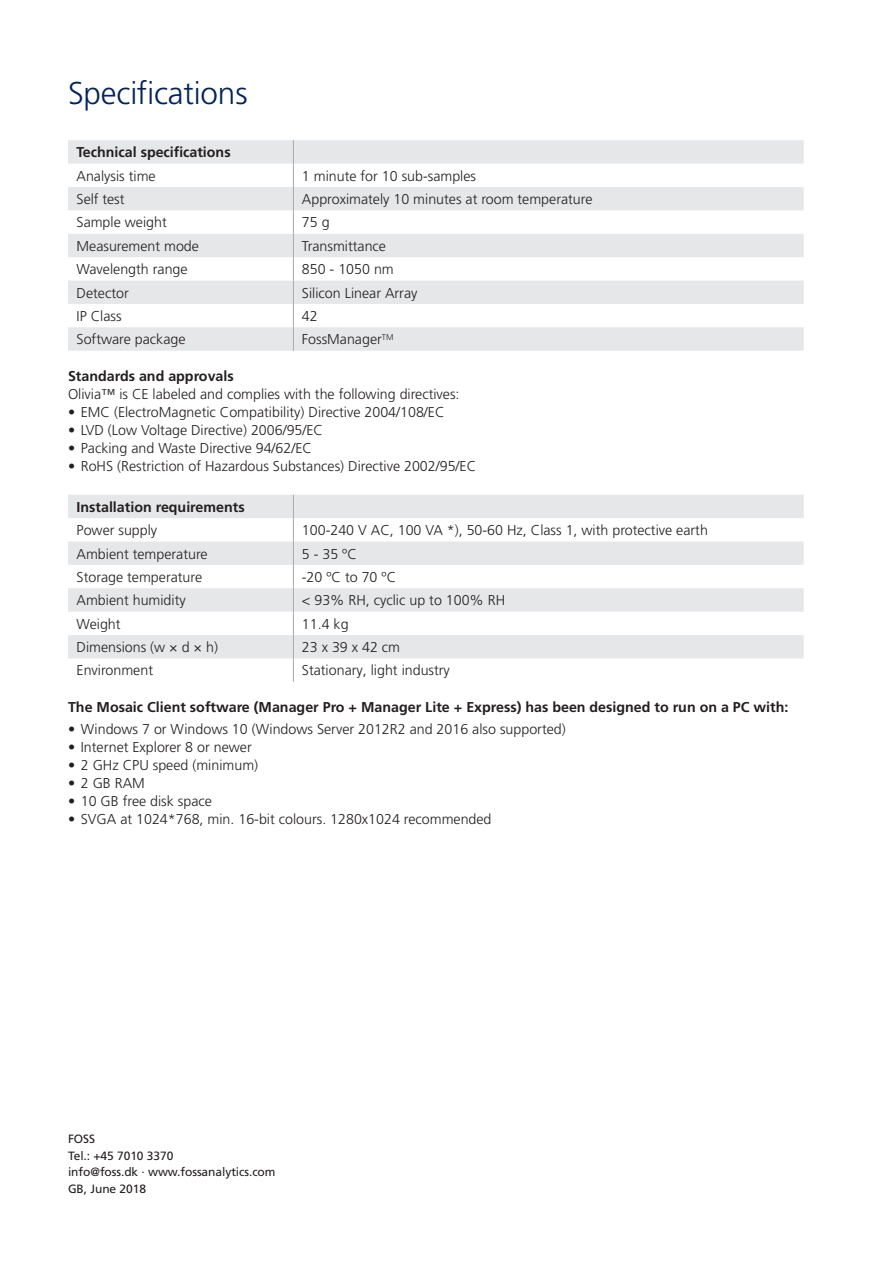
<style>
.page{position:relative;width:893px;height:1263px;background:#fff}
.page>*{position:absolute;margin:0;border:0;box-sizing:border-box;transform-origin:0 0}
.Stor_rubrik{font:300 31.5px "Frutiger LT Pro";letter-spacing:-.005em;color:#002359}
.Box_text_page_2{font:300 14.25px "Frutiger LT Pro";color:#231f20}
.Body{font:300 14.25px "Frutiger LT Pro";color:#231f20}
.Body_bold{font:700 14.25px "Frutiger LT Pro";color:#231f20}
.Box_text_page_2_bold{font:700 14.25px "Frutiger LT Pro";color:#231f20}
.Adress{font:12px "Frutiger LT Pro";letter-spacing:-.005em;color:#231f20}
</style>
<div class="page">
<svg style="left:68px;top:140px;width:736px;height:211px;fill:#e6e7e9"></svg>
<svg style="left:293px;top:140px;width:1px;height:211px"></svg>
<svg style="left:68px;top:495px;width:736px;height:163px;fill:#e6e7e9"></svg>
<svg style="left:293px;top:495px;width:1px;height:187px"></svg>
<p class="Stor_rubrik" style="left:68px;top:75px;width:181px">Specifications</p>
<p class="Box_text_page_2_bold" style="left:77px;top:144px;width:156px">Technical specifications</p>
<p class="Box_text_page_2" style="left:77px;top:167px;width:81px">Analysis time</p>
<p class="Box_text_page_2" style="left:302px;top:167px;width:176px">1 minute for 10 sub-samples</p>
<p class="Box_text_page_2" style="left:77px;top:191px;width:50px">Self test</p>
<p class="Box_text_page_2" style="left:302px;top:191px;width:292px">Approximately 10 minutes at room temperature</p>
<p class="Box_text_page_2" style="left:77px;top:214px;width:92px">Sample weight</p>
<p class="Box_text_page_2" style="left:302px;top:214px;width:29px">75 g</p>
<p class="Box_text_page_2" style="left:77px;top:238px;width:124px">Measurement mode</p>
<p class="Box_text_page_2" style="left:302px;top:238px;width:86px">Transmittance</p>
<p class="Box_text_page_2" style="left:77px;top:261px;width:113px">Wavelength range</p>
<p class="Box_text_page_2" style="left:302px;top:261px;width:93px">850 - 1050 nm</p>
<p class="Box_text_page_2" style="left:77px;top:284px;width:54px">Detector</p>
<p class="Box_text_page_2" style="left:302px;top:284px;width:117px">Silicon Linear Array</p>
<p class="Box_text_page_2" style="left:77px;top:308px;width:47px">IP Class</p>
<p class="Box_text_page_2" style="left:302px;top:308px;width:17px">42</p>
<p class="Box_text_page_2" style="left:77px;top:331px;width:110px">Software package</p>
<p class="Box_text_page_2" style="left:302px;top:331px;width:93px">FossManager<sup>TM</sup></p>
<p class="Body_bold" style="left:68px;top:367px;width:167px">Standards and approvals</p>
<p class="Body" style="left:68px;top:385px;width:393px">Olivia™ is CE labeled and complies with the following directives:</p>
<p class="Body" style="left:68px;top:403px;width:378px">• EMC (ElectroMagnetic Compatibility) Directive 2004/108/EC</p>
<p class="Body" style="left:68px;top:421px;width:257px">• LVD (Low Voltage Directive) 2006/95/EC</p>
<p class="Body" style="left:68px;top:439px;width:245px">• Packing and Waste Directive 94/62/EC</p>
<p class="Body" style="left:68px;top:457px;width:410px">• RoHS (Restriction of Hazardous Substances) Directive 2002/95/EC</p>
<p class="Box_text_page_2_bold" style="left:77px;top:498px;width:170px">Installation requirements</p>
<p class="Box_text_page_2" style="left:77px;top:522px;width:82px">Power supply</p>
<p class="Box_text_page_2" style="left:302px;top:522px;width:408px">100-240 V AC, 100 VA *), 50-60 Hz, Class 1, with protective earth</p>
<p class="Box_text_page_2" style="left:77px;top:545px;width:133px">Ambient temperature</p>
<p class="Box_text_page_2" style="left:302px;top:545px;width:57px">5 - 35 ºC</p>
<p class="Box_text_page_2" style="left:77px;top:569px;width:127px">Storage temperature</p>
<p class="Box_text_page_2" style="left:302px;top:569px;width:96px">-20 ºC to 70 ºC</p>
<p class="Box_text_page_2" style="left:77px;top:592px;width:111px">Ambient humidity</p>
<p class="Box_text_page_2" style="left:302px;top:592px;width:205px">&lt; 93% RH, cyclic up to 100% RH</p>
<p class="Box_text_page_2" style="left:77px;top:615px;width:46px">Weight</p>
<p class="Box_text_page_2" style="left:302px;top:615px;width:48px">11.4 kg</p>
<p class="Box_text_page_2" style="left:77px;top:639px;width:143px">Dimensions (w × d × h)</p>
<p class="Box_text_page_2" style="left:302px;top:639px;width:100px">23 x 39 x 42 cm</p>
<p class="Box_text_page_2" style="left:77px;top:662px;width:78px">Environment</p>
<p class="Box_text_page_2" style="left:302px;top:662px;width:150px">Stationary, light industry</p>
<p class="Body_bold" style="left:68px;top:698px;width:722px">The Mosaic Client software (Manager Pro + Manager Lite + Express) has been designed to run on a PC with:</p>
<p class="Body" style="left:68px;top:721px;width:499px">• Windows 7 or Windows 10 (Windows Server 2012R2 and 2016 also supported)</p>
<p class="Body" style="left:68px;top:739px;width:185px">• Internet Explorer 8 or newer</p>
<p class="Body" style="left:68px;top:757px;width:192px">• 2 GHz CPU speed (minimum)</p>
<p class="Body" style="left:68px;top:775px;width:78px">• 2 GB RAM</p>
<p class="Body" style="left:68px;top:793px;width:145px">• 10 GB free disk space</p>
<p class="Body" style="left:68px;top:811px;width:425px">• SVGA at 1024*768, min. 16-bit colours. 1280x1024 recommended</p>
<p class="Adress" style="left:68px;top:1132px;width:29px">FOSS</p>
<p class="Adress" style="left:68px;top:1149px;width:107px">Tel.: +45 7010 3370</p>
<p class="Adress" style="left:68px;top:1165px;width:209px">info@foss.dk · www.fossanalytics.com</p>
<p class="Adress" style="left:68px;top:1182px;width:79px">GB, June 2018</p>
</div>
